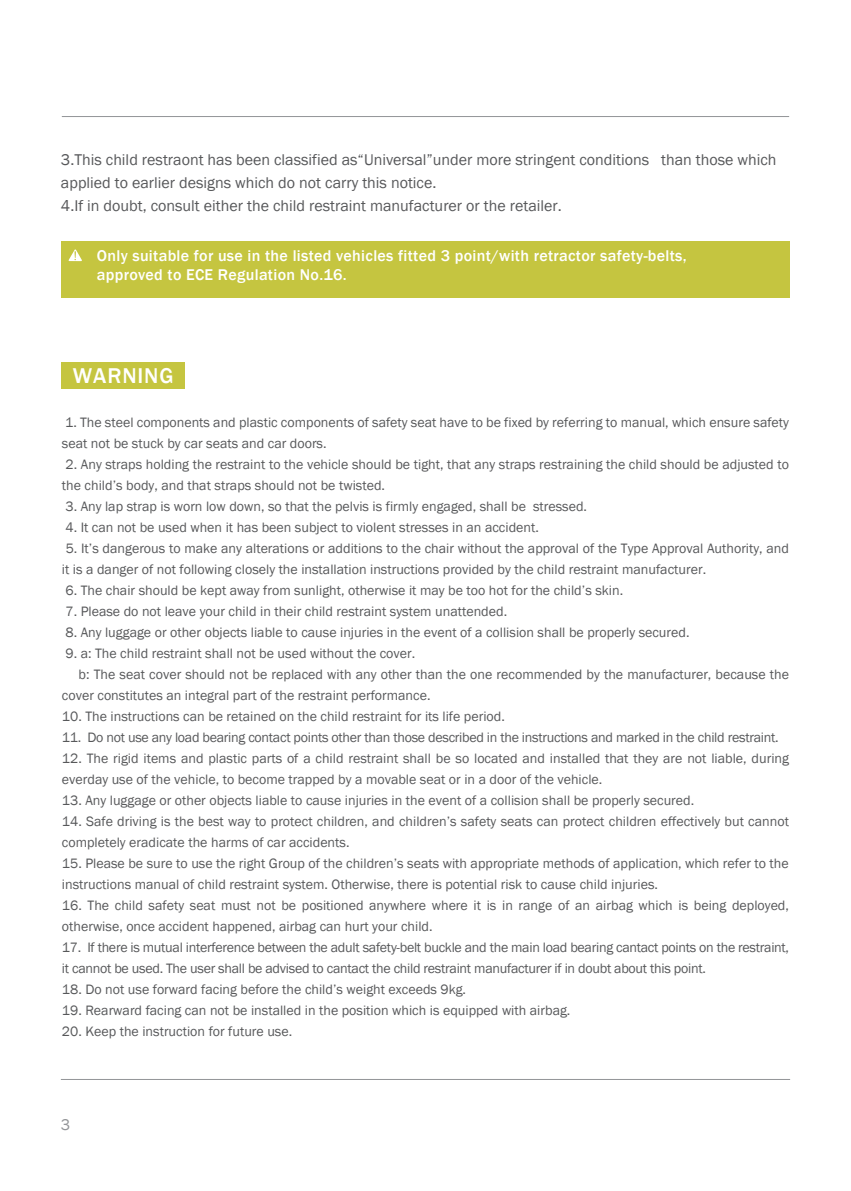
<style>
.page{position:relative;width:851px;height:1191px;background:#fff}
.page>*{position:absolute;margin:0;border:0;box-sizing:border-box;transform-origin:0 0}
.t1{font:500 22px "Franklin Gothic";letter-spacing:.04em;color:#fff}
.t2{font:16px/23.2px "Franklin Gothic";color:#57585a}
.t3{font:500 16px/19.2px "Franklin Gothic";letter-spacing:.02em;color:#fff}
.t4{font:16px "Franklin Gothic";color:#939598}
.t5{font:14px/21px "Franklin Gothic";color:#57585a}
.t6{font:14px/21px "Franklin Gothic";letter-spacing:-.02em;color:#57585a}
</style>
<div class="page">
<hr style="left:61px;top:1079px;width:728px;height:1px;background:#939598">
<hr style="left:62px;top:116px;width:726px;height:1px;background:#939598">
<div style="left:61px;top:362px;width:123px;height:27px;background:#c5c540"></div>
<div style="left:61px;top:241px;width:727px;height:56px;background:#c5c540"></div>
<svg style="left:69px;top:249px;width:13px;height:12px"></svg>
<p class="t2" style="left:61px;top:148px;width:717px">3.This child restraont has been classified as“Universal”under more stringent conditions than those which applied to earlier designs which do not carry this notice.<br>4.If in doubt, consult either the child restraint manufacturer or the retailer.</p>
<p class="t3" style="left:97px;top:246px;width:591px">Only suitable for use in the listed vehicles fitted 3 point/with retractor safety-belts, approved to ECE Regulation No.16.</p>
<h1 class="t1" style="left:73px;top:362px;width:102px">WARNING</h1>
<p class="t5" style="left:62px;top:412px;width:728px">1. The steel components and plastic components of safety seat have to be fixed by referring to manual, which ensure safety seat not be stuck by car seats and car doors.</p>
<p class="t5" style="left:62px;top:454px;width:728px">2. Any straps holding the restraint to the vehicle should be tight, that any straps restraining the child should be adjusted to the child’s body, and that straps should not be twisted.</p>
<p class="t5" style="left:65px;top:496px;width:523px">3. Any lap strap is worn low down, so that the pelvis is firmly engaged, shall be stressed.</p>
<p class="t5" style="left:65px;top:517px;width:475px">4. It can not be used when it has been subject to violent stresses in an accident.</p>
<p class="t5" style="left:62px;top:538px;width:728px">5. It’s dangerous to make any alterations or additions to the chair without the approval of the Type Approval Authority, and it is a danger of not following closely the installation instructions provided by the child restraint manufacturer.</p>
<p class="t5" style="left:65px;top:580px;width:559px">6. The chair should be kept away from sunlight, otherwise it may be too hot for the child’s skin.</p>
<p class="t5" style="left:65px;top:601px;width:443px">7. Please do not leave your child in their child restraint system unattended.</p>
<p class="t5" style="left:65px;top:622px;width:625px">8. Any luggage or other objects liable to cause injuries in the event of a collision shall be properly secured.</p>
<p class="t5" style="left:65px;top:643px;width:351px">9. a: The child restraint shall not be used without the cover.</p>
<p class="t5" style="left:79px;top:664px;width:712px">b: The seat cover should not be replaced with any other than the one recommended by the manufacturer, because the</p>
<p class="t5" style="left:62px;top:685px;width:370px">cover constitutes an integral part of the restraint performance.</p>
<p class="t5" style="left:62px;top:706px;width:444px">10. The instructions can be retained on the child restraint for its life period.</p>
<p class="t6" style="left:62px;top:727px;width:718px">11. Do not use any load bearing contact points other than those described in the instructions and marked in the child restraint.</p>
<p class="t5" style="left:62px;top:748px;width:728px">12. The rigid items and plastic parts of a child restraint shall be so located and installed that they are not liable, during everday use of the vehicle, to become trapped by a movable seat or in a door of the vehicle.</p>
<p class="t5" style="left:62px;top:790px;width:633px">13. Any luggage or other objects liable to cause injuries in the event of a collision shall be properly secured.</p>
<p class="t5" style="left:62px;top:811px;width:728px">14. Safe driving is the best way to protect children, and children’s safety seats can protect children effectively but cannot completely eradicate the harms of car accidents.</p>
<p class="t5" style="left:62px;top:853px;width:728px">15. Please be sure to use the right Group of the children’s seats with appropriate methods of application, which refer to the instructions manual of child restraint system. Otherwise, there is potential risk to cause child injuries.</p>
<p class="t5" style="left:62px;top:895px;width:728px">16. The child safety seat must not be positioned anywhere where it is in range of an airbag which is being deployed, otherwise, once accident happened, airbag can hurt your child.</p>
<p class="t6" style="left:62px;top:937px;width:728px">17. If there is mutual interference between the adult safety-belt buckle and the main load bearing cantact points on the restraint, it cannot be used. The user shall be advised to cantact the child restraint manufacturer if in doubt about this point.</p>
<p class="t5" style="left:62px;top:979px;width:405px">18. Do not use forward facing before the child’s weight exceeds 9kg.</p>
<p class="t5" style="left:62px;top:1000px;width:510px">19. Rearward facing can not be installed in the position which is equipped with airbag.</p>
<p class="t5" style="left:62px;top:1021px;width:232px">20. Keep the instruction for future use.</p>
<p class="t4" style="left:61px;top:1114px;width:11px">3</p>
</div>
